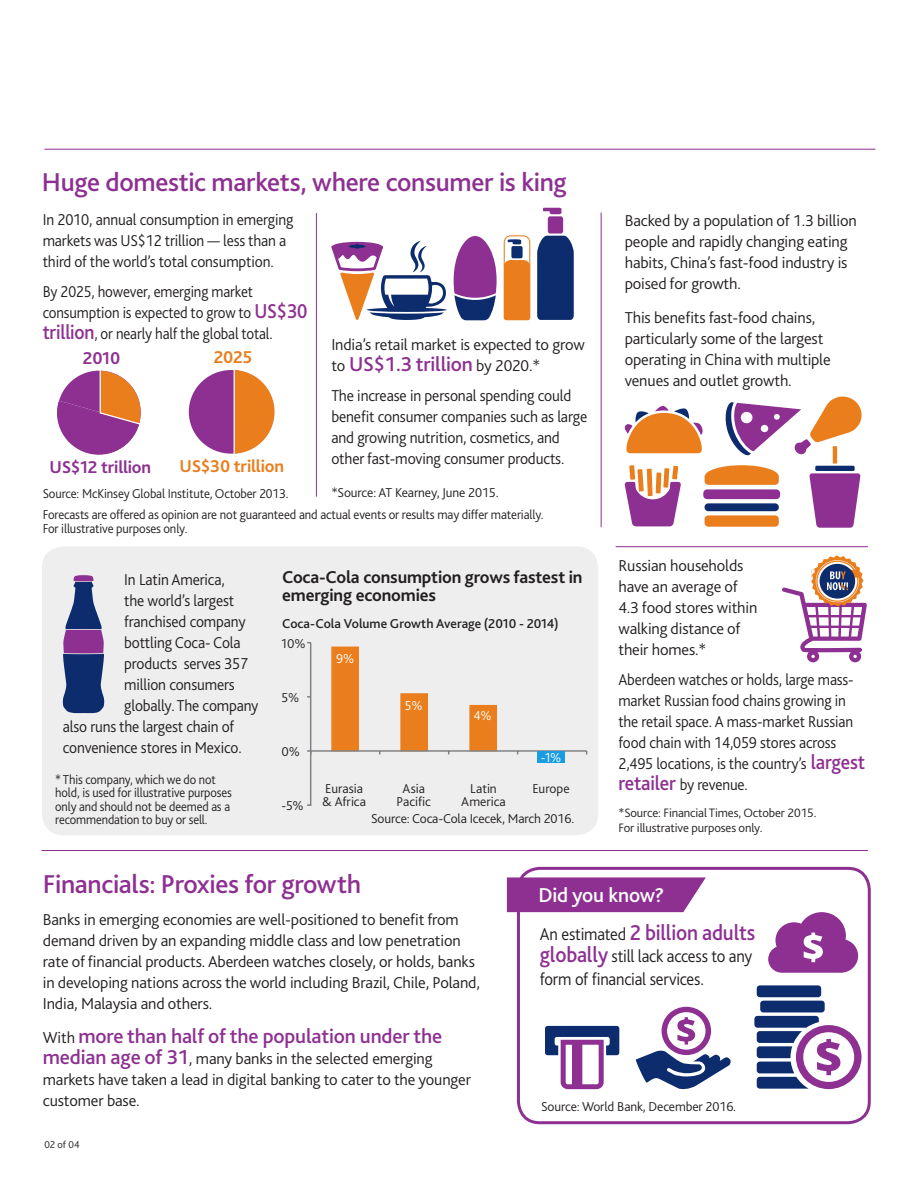
<style>
.page{position:relative;width:918px;height:1188px;background:#fff}
.page>*{position:absolute;margin:0;border:0;box-sizing:border-box;transform-origin:0 0}
.AAM-Lit_Section_Head{font:500 27px "Bliss 2";letter-spacing:-.015em;color:#8d3092}
.AAM-Lit_Source_6pt{font:500 22.5px "Bliss 2";letter-spacing:-.01em;color:#8d3092;scale:.93 1}
.AAM-Lit_Source_6pt-2{font:500 21px "Bliss 2";letter-spacing:-.01em;color:#8d3092}
.AAM-Lit_FC_Heading{font:500 21px "Bliss 2";letter-spacing:-.01em;color:#fff}
.AAM-Lit_Source_6pt-3{font:300 18px/22.5px "Bliss 2";letter-spacing:-.015em;color:#231f20;scale:.93 1}
.AAM-Lit_Source_6pt-4{font:700 18px/18px "Bliss 2";letter-spacing:-.01em;color:#231f20}
.AAM-Lit_Source_6pt-5{font:700 18px "Bliss 2";letter-spacing:-.01em;color:#ea7e1d}
.AAM-Lit_Source_6pt-6{font:700 18px "Bliss 2";letter-spacing:-.01em;color:#8d3092}
.AAM-Lit_Source_6pt-7{font:300 16.5px/21px "Bliss 2";letter-spacing:-.01em;color:#231f20}
.AAM-Lit_Source_6pt-8{font:300 16.5px/21px "Bliss 2";letter-spacing:-.01em;color:#231f20;scale:.94 1}
.AAM-Lit_Source_6pt-9{font:300 16.5px/21px "Bliss 2";letter-spacing:-.01em;color:#231f20;scale:.93 1}
.AAM-Lit_Source_6pt-10{font:300 16.5px/21px "Bliss 2";letter-spacing:-.01em;color:#231f20;scale:.95 1}
.AAM-Lit_Source_6pt-11{font:300 16.5px/21px "Bliss 2";letter-spacing:-.01em;color:#231f20;scale:.91 1}
.AAM-Lit_Source_6pt-12{font:300 13.5px/13.5px "Bliss 2";letter-spacing:-.01em;color:#231f20;scale:.95 1}
.AAM-Lit_Source_6pt-13{font:300 13.5px/13.5px "Bliss 2";letter-spacing:-.01em;color:#231f20;scale:.93 1}
.AAM-Lit_Source_6pt-14{font:300 13.5px "Bliss 2";letter-spacing:-.01em;color:#231f20}
.AAM-Lit_FC_Heading-2{font:300 13.5px/13.5px "Bliss 2";letter-spacing:-.005em;color:#231f20;text-align:center}
.AAM-Lit_FC_Heading-3{font:500 13.5px "Bliss 2";color:#231f20}
.AAM-Lit_FC_Heading-4{font:300 13.5px "Bliss 2";color:#fff}
.AAM-Lit_Source_6pt-15{font:300 12.75px/15px "Bliss 2";letter-spacing:-.01em;color:#231f20}
.AAM-Lit_Left_Hand_Fo{font:300 10.5px "Bliss 2";color:#231f20}
.s1{font-weight:500;font-size:21px;color:#8d3092}
.s2{font-weight:300;font-size:16.5px;color:#231f20}
.s3{font-weight:300;font-size:18px;color:#231f20}
.s4{font-weight:500;font-size:22.5px;color:#8d3092}
</style>
<div class="page">
<hr style="left:44px;top:149px;width:831px;height:1px;background:#8d3092">
<div style="left:42px;top:546px;width:556px;height:289px;background:#eeeeef;border-radius:21px"></div>
<hr style="left:316px;top:213px;width:1px;height:284px;background:#8d3092">
<hr style="left:601px;top:213px;width:1px;height:314px;background:#8d3092">
<div style="left:189px;top:370px;width:85px;height:84px;background:#8d3092;border-radius:50%"></div>
<svg style="left:236px;top:370px;width:39px;height:84px"></svg>
<div style="left:234px;top:368px;width:49px;height:88px;border:1px solid #fff"></div>
<div style="left:705px;top:515px;width:74px;height:12px;background:#ea7e1d;border-radius:4px"></div>
<div style="left:705px;top:503px;width:74px;height:8px;background:#0d2c6e;border-radius:4px"></div>
<div style="left:703px;top:489px;width:77px;height:10px;background:#8d3092;border-radius:4px"></div>
<svg style="left:705px;top:465px;width:74px;height:20px"></svg>
<svg style="left:624px;top:406px;width:79px;height:47px"></svg>
<svg style="left:725px;top:396px;width:137px;height:61px"></svg>
<div style="left:815px;top:466px;width:40px;height:5px;background:#0d2c6e;border-radius:2px"></div>
<hr style="left:833px;top:446px;width:4px;height:18px;background:#ea7e1d">
<svg style="left:809px;top:473px;width:52px;height:55px;background:#a052a4"></svg>
<svg style="left:624px;top:465px;width:57px;height:61px"></svg>
<svg style="left:537px;top:208px;width:37px;height:112px"></svg>
<svg style="left:504px;top:235px;width:26px;height:85px;background:#db8f4e"></svg>
<svg style="left:454px;top:236px;width:43px;height:84px"></svg>
<svg style="left:331px;top:240px;width:116px;height:80px"></svg>
<div style="left:517px;top:867px;width:354px;height:257px;border:3px solid #8d3092;border-radius:21px"></div>
<svg style="left:507px;top:877px;width:199px;height:35px;background:#943e99"></svg>
<svg style="left:768px;top:912px;width:90px;height:61px"></svg>
<svg style="left:545px;top:1026px;width:74px;height:63px"></svg>
<svg style="left:754px;top:985px;width:108px;height:104px"></svg>
<hr style="left:616px;top:546px;width:252px;height:1px;background:#8d3092">
<svg style="left:782px;top:555px;width:85px;height:107px"></svg>
<hr style="left:311px;top:750px;width:276px;height:2px;background:#808285">
<svg style="left:331px;top:647px;width:166px;height:107px"></svg>
<div style="left:537px;top:752px;width:28px;height:11px;background:#1a9ce3"></div>
<svg style="left:62px;top:575px;width:43px;height:138px"></svg>
<hr style="left:310px;top:643px;width:1px;height:163px;background:#808285">
<hr style="left:41px;top:850px;width:827px;height:1px;background:#8d3092">
<svg style="left:635px;top:1007px;width:96px;height:83px"></svg>
<svg style="left:57px;top:371px;width:84px;height:84px"></svg>
<p class="AAM-Lit_Section_Head" style="left:42px;top:165px;width:527px">Huge domestic markets, where consumer is king</p>
<p class="AAM-Lit_Source_6pt-8" style="left:43px;top:209px;width:268px">In 2010, annual consumption in emerging markets was US$12 trillion — less than a third of the world’s total consumption.</p>
<p class="AAM-Lit_Source_6pt-11" style="left:43px;top:281px;width:292px">By 2025, however, emerging market consumption is expected to grow to <span class="s1">US$30 trillion</span>, or nearly half the global total.</p>
<p class="AAM-Lit_Source_6pt-7" style="left:331px;top:334px;width:255px">India’s retail market is expected to grow</p>
<p class="AAM-Lit_Source_6pt-2" style="left:331px;top:351px;width:210px"><span class="s2">to</span> US$1.3 trillion <span class="s2">by 2020.*</span></p>
<p class="AAM-Lit_Source_6pt-10" style="left:331px;top:384px;width:271px">The increase in personal spending could benefit consumer companies such as large and growing nutrition, cosmetics, and other fast-moving consumer products.</p>
<p class="AAM-Lit_Source_6pt-14" style="left:331px;top:484px;width:169px">*Source: AT Kearney, June 2015.</p>
<p class="AAM-Lit_Source_6pt-5" style="left:214px;top:346px;width:40px">2025</p>
<p class="AAM-Lit_Source_6pt-6" style="left:83px;top:347px;width:39px">2010</p>
<p class="AAM-Lit_Source_6pt-5" style="left:180px;top:455px;width:106px">US$30 trillion</p>
<p class="AAM-Lit_Source_6pt-6" style="left:50px;top:456px;width:103px">US$12 trillion</p>
<p class="AAM-Lit_Source_6pt-12" style="left:43px;top:508px;width:529px">Forecasts are offered as opinion are not guaranteed and actual events or results may differ materially.<br>For illustrative purposes only.</p>
<p class="AAM-Lit_Source_6pt-12" style="left:43px;top:487px;width:260px">Source: McKinsey Global Institute, October 2013.</p>
<p class="AAM-Lit_Source_6pt-8" style="left:124px;top:569px;width:108px">In Latin America,</p>
<p class="AAM-Lit_Source_6pt-8" style="left:124px;top:590px;width:118px">the world’s largest</p>
<p class="AAM-Lit_Source_6pt-8" style="left:124px;top:611px;width:131px">franchised company</p>
<p class="AAM-Lit_Source_6pt-8" style="left:124px;top:632px;width:125px">bottling Coca- Cola</p>
<p class="AAM-Lit_Source_6pt-8" style="left:124px;top:653px;width:133px">products serves 357</p>
<p class="AAM-Lit_Source_6pt-8" style="left:124px;top:674px;width:119px">million consumers</p>
<p class="AAM-Lit_Source_6pt-8" style="left:124px;top:695px;width:144px">globally. The company</p>
<p class="AAM-Lit_Source_6pt-8" style="left:63px;top:716px;width:184px">also runs the largest chain of</p>
<p class="AAM-Lit_Source_6pt-8" style="left:63px;top:737px;width:192px">convenience stores in Mexico.</p>
<p class="AAM-Lit_Source_6pt-13" style="left:55px;top:772px;width:191px">* This company, which we do not hold, is used for illustrative purposes only and should not be deemed as a recommendation to buy or sell.</p>
<p class="AAM-Lit_Source_6pt-4" style="left:282px;top:568px;width:302px">Coca-Cola consumption grows fastest in emerging economies</p>
<p class="AAM-Lit_FC_Heading-3" style="left:282px;top:615px;width:278px">Coca-Cola Volume Growth Average (2010 - 2014)</p>
<p class="AAM-Lit_FC_Heading-2" style="left:282px;top:637px;width:26px">10%</p>
<p class="AAM-Lit_FC_Heading-2" style="left:282px;top:691px;width:19px">5%</p>
<p class="AAM-Lit_FC_Heading-2" style="left:282px;top:745px;width:20px">0%</p>
<p class="AAM-Lit_FC_Heading-2" style="left:282px;top:799px;width:24px">-5%</p>
<p class="AAM-Lit_FC_Heading-4" style="left:336px;top:650px;width:20px">9%</p>
<p class="AAM-Lit_FC_Heading-4" style="left:405px;top:697px;width:19px">5%</p>
<p class="AAM-Lit_FC_Heading-4" style="left:473px;top:707px;width:20px">4%</p>
<p class="AAM-Lit_FC_Heading-4" style="left:541px;top:749px;width:22px">-1%</p>
<p class="AAM-Lit_FC_Heading-2" style="left:322px;top:781px;width:45px;text-align:left">Eurasia &amp; Africa</p>
<p class="AAM-Lit_FC_Heading-2" style="left:397px;top:781px;width:36px">Asia<br>Pacific</p>
<p class="AAM-Lit_FC_Heading-2" style="left:461px;top:781px;width:46px">Latin<br>America</p>
<p class="AAM-Lit_FC_Heading-2" style="left:533px;top:781px;width:39px">Europe</p>
<p class="AAM-Lit_Source_6pt-14" style="left:371px;top:810px;width:205px">Source: Coca-Cola Icecek, March 2016.</p>
<p class="AAM-Lit_Source_6pt-7" style="left:625px;top:210px;width:233px">Backed by a population of 1.3 billion people and rapidly changing eating habits, China’s fast-food industry is poised for growth.</p>
<p class="AAM-Lit_Source_6pt-7" style="left:625px;top:307px;width:208px">This benefits fast-food chains, particularly some of the largest operating in China with multiple venues and outlet growth.</p>
<p class="AAM-Lit_Source_6pt-7" style="left:618px;top:555px;width:140px">Russian households have an average of<br>4.3 food stores within walking distance of their homes.*</p>
<p class="AAM-Lit_Source_6pt-9" style="left:618px;top:669px;width:267px">Aberdeen watches or holds, large mass&shy;market Russian food chains growing in the retail space. A mass-market Russian food chain with 14,059 stores across 2,495 locations, is the country’s <span class="s1">largest retailer</span> by revenue.</p>
<p class="AAM-Lit_Source_6pt-15" style="left:618px;top:806px;width:200px">*Source: Financial Times, October 2015.<br>For illustrative purposes only.</p>
<p class="AAM-Lit_Section_Head" style="left:43px;top:867px;width:320px">Financials: Proxies for growth</p>
<p class="AAM-Lit_Source_6pt-7" style="left:43px;top:909px;width:439px">Banks in emerging economies are well-positioned to benefit from demand driven by an expanding middle class and low penetration rate of financial products. Aberdeen watches closely, or holds, banks in developing nations across the world including Brazil, Chile, Poland, India, Malaysia and others.</p>
<p class="AAM-Lit_Source_6pt-2" style="left:43px;top:1022px;width:401px"><span class="s2">With</span> more than half of the population under the</p>
<p class="AAM-Lit_Source_6pt-7" style="left:43px;top:1047px;width:430px"><span class="s1">median age of 31</span>, many banks in the selected emerging markets have taken a lead in digital banking to cater to the younger customer base.</p>
<p class="AAM-Lit_Left_Hand_Fo" style="left:44px;top:1138px;width:37px">02 of 04</p>
<p class="AAM-Lit_FC_Heading" style="left:538px;top:882px;width:127px">Did you know?</p>
<p class="AAM-Lit_Source_6pt" style="left:540px;top:918px;width:233px"><span class="s3">An estimated</span> 2 billion adults</p>
<p class="AAM-Lit_Source_6pt-3" style="left:540px;top:945px;width:230px"><span class="s4">globally</span> still lack access to any form of financial services.</p>
<p class="AAM-Lit_Source_6pt-14" style="left:541px;top:1098px;width:197px">Source: World Bank, December 2016.</p>
</div>
